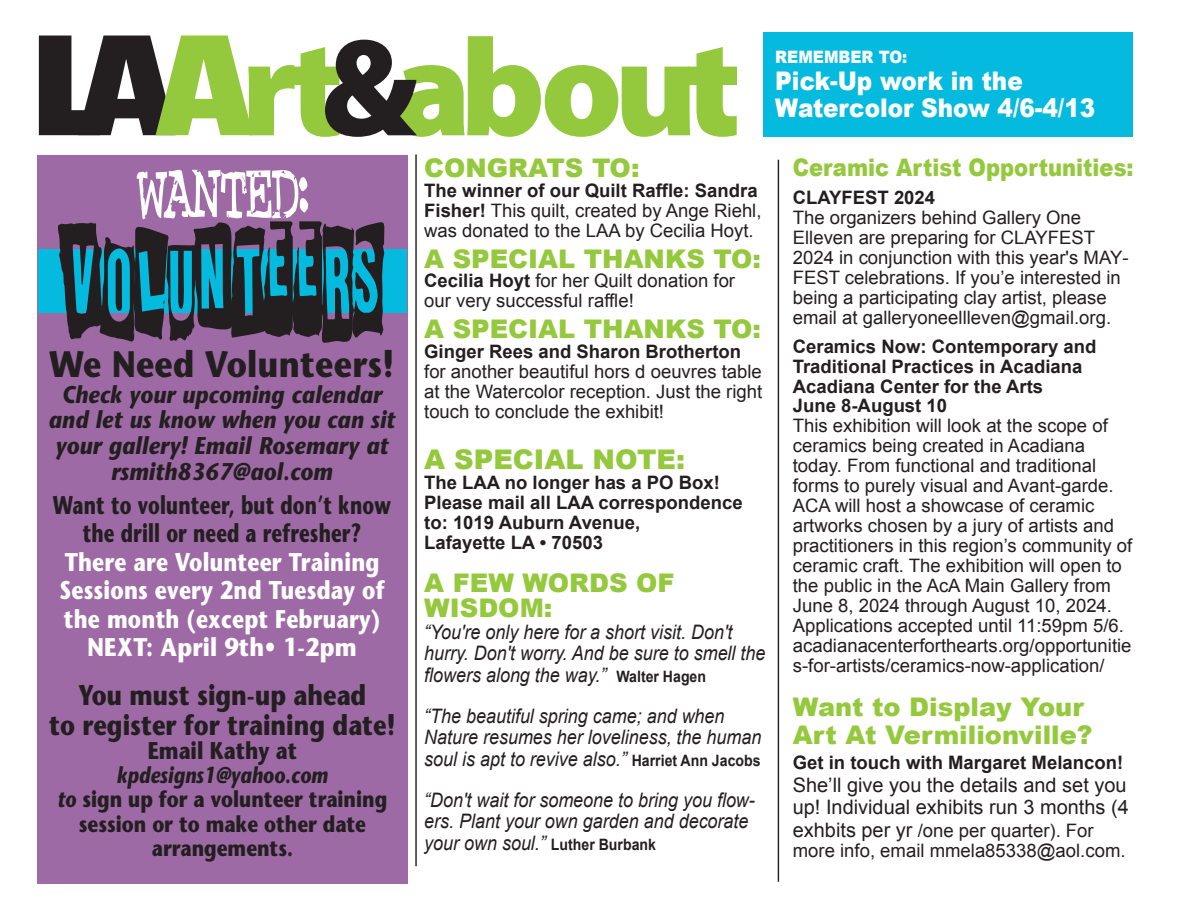
<style>
.page{position:relative;width:1188px;height:918px;background:#fff}
.page>*{position:absolute;margin:0;border:0;box-sizing:border-box;transform-origin:0 0}
.t1{font:700 36.9px "Stone Sans";letter-spacing:.01em;color:#231f20;scale:.87 1}
.t2{font:700 28.5px/29.8px "Stone Sans";color:#231f20;text-align:center;scale:.83 1}
.t3{font:900 27px "Arial";color:#95c93d}
.t4{font:900 25.65px/25.7px "Arial";color:#95c93d}
.t5{font:700 25.65px/28.5px "Stone Sans";letter-spacing:.01em;color:#fff;text-align:center;scale:.82 1}
.t6{font:700 25.65px/28.5px "Stone Sans";letter-spacing:.01em;color:#231f20;text-align:center;scale:.72 1}
.t7{font:900 25.65px/27.2px "Arial";color:#fff;scale:.9 1}
.t8{font:italic 700 24.15px/25.7px "Stone Sans";letter-spacing:.005em;color:#231f20;text-align:center;scale:.9 1}
.t9{font:900 24.15px "Arial";color:#95c93d;scale:.87 1}
.t10{font:700 24.15px "Stone Sans";color:#231f20;scale:.83 1}
.t11{font:700 22.8px/24.2px "Stone Sans";color:#231f20;text-align:center;scale:.83 1}
.t12{font:italic 19.95px/21.3px "Arial";color:#231f20;scale:.9 1}
.t13{font:19.95px/22.8px "Arial";color:#231f20}
.t14{font:18.6px/20px "Arial";color:#231f20}
.t15{font:700 18.6px/20px "Arial";color:#231f20}
.t16{font:900 17.1px "Arial";color:#fff;scale:.9 1}
.s1{font-style:italic}
.s2{font-weight:700}
.s3{font-weight:700;font-style:normal;font-size:15.6px}
.s4{font-size:19.95px}
</style>
<div class="page">
<svg style="left:39px;top:36px;width:698px;height:101px"></svg>
<hr style="left:415px;top:154px;width:2px;height:712px;background:#231f20">
<div style="left:37px;top:155px;width:371px;height:729px;background:#9e6aa5"></div>
<div style="left:38px;top:250px;width:369px;height:63px;background:#04bbdf"></div>
<svg style="left:58px;top:170px;width:327px;height:173px"></svg>
<div style="left:763px;top:33px;width:369px;height:104px;background:#04bbdf"></div>
<hr style="left:778px;top:160px;width:1px;height:722px;background:#231f20">
<h1 class="t1" style="left:49px;top:341px;width:398px">We Need Volunteers!</h1>
<p class="t8" style="left:49px;top:381px;width:387px">Check your upcoming calendar and let us know when you can sit your gallery! Email Rosemary at rsmith8367@aol.com</p>
<h3 class="t6" style="left:53px;top:490px;width:471px">Want to volunteer, but don’t know the drill or need a refresher?</h3>
<h3 class="t5" style="left:60px;top:547px;width:398px">There are Volunteer Training<br>Sessions every 2nd Tuesday of the month (except February)<br>NEXT: April 9th• 1-2pm</h3>
<h2 class="t2" style="left:49px;top:679px;width:419px">You must sign-up ahead<br>to register for training date!</h2>
<p class="t10" style="left:148px;top:735px;width:181px">Email Kathy at</p>
<p class="t11" style="left:58px;top:763px;width:399px"><span class="s1">kpdesigns1@yahoo.com<br>to</span> sign up for a volunteer training session or to make other date arrangements.</p>
<p class="t16" style="left:775px;top:44px;width:148px">REMEMBER TO:</p>
<h3 class="t7" style="left:775px;top:67px;width:357px">Pick-Up work in the<br>Watercolor Show 4/6-4/13</h3>
<h3 class="t4" style="left:424px;top:154px;width:217px">CONGRATS TO:</h3>
<p class="t14" style="left:424px;top:181px;width:339px"><span class="s2">The winner of our Quilt Raffle: Sandra<br>Fisher!</span> This quilt, created by Ange Riehl, was donated to the LAA by Cecilia Hoyt.</p>
<h3 class="t4" style="left:424px;top:245px;width:338px">A SPECIAL THANKS TO:</h3>
<p class="t14" style="left:424px;top:271px;width:312px"><span class="s2">Cecilia Hoyt</span> for her Quilt donation for our very successful raffle!</p>
<h3 class="t4" style="left:424px;top:315px;width:338px">A SPECIAL THANKS TO:</h3>
<p class="t15" style="left:424px;top:342px;width:319px">Ginger Rees and Sharon Brotherton</p>
<p class="t14" style="left:424px;top:362px;width:340px;text-align:justify">for another beautiful hors d oeuvres table at the Watercolor reception. Just the right touch to conclude the exhibit!</p>
<h3 class="t3" style="left:424px;top:440px;width:262px">A SPECIAL NOTE:</h3>
<p class="t15" style="left:424px;top:473px;width:320px">The LAA no longer has a PO Box!<br>Please mail all LAA correspondence to: 1019 Auburn Avenue,<br>Lafayette LA • 70503</p>
<h3 class="t4" style="left:424px;top:569px;width:252px">A FEW WORDS OF<br>WISDOM:</h3>
<p class="t12" style="left:424px;top:621px;width:381px">“You're only here for a short visit. Don't hurry. Don't worry. And be sure to smell the flowers along the way.” <span class="s3">Walter Hagen</span></p>
<p class="t12" style="left:424px;top:706px;width:376px">“The beautiful spring came; and when<br>Nature resumes her loveliness, the human soul is apt to revive also.” <span class="s3">Harriet Ann Jacobs</span></p>
<p class="t12" style="left:424px;top:790px;width:369px">“Don't wait for someone to bring you flow&shy;ers. Plant your own garden and decorate your own soul.” <span class="s3">Luther Burbank</span></p>
<p class="t9" style="left:793px;top:150px;width:393px">Ceramic Artist Opportunities:</p>
<p class="t15" style="left:793px;top:188px;width:144px">CLAYFEST 2024</p>
<p class="t14" style="left:793px;top:208px;width:337px">The organizers behind Gallery One Elleven are preparing for CLAYFEST 2024 in conjunction with this year's MAY-FEST celebrations. If you’e interested in being a participating clay artist, please email at galleryoneellleven@gmail.org.</p>
<p class="t15" style="left:793px;top:337px;width:305px">Ceramics Now: Contemporary and<br>Traditional Practices in Acadiana<br>Acadiana Center for the Arts<br>June 8-August 10</p>
<p class="t14" style="left:793px;top:416px;width:341px">This exhibition will look at the scope of ceramics being created in Acadiana today. From functional and traditional forms to purely visual and Avant-garde.<br>ACA will host a showcase of ceramic artworks chosen by a jury of artists and practitioners in this region’s community of ceramic craft. The exhibition will open to the public in the AcA Main Gallery from June 8, 2024 through August 10, 2024.<br>Applications accepted until 11:59pm 5/6. acadianacenterforthearts.org/opportunitie s-for-artists/ceramics-now-application/</p>
<h3 class="t4" style="left:793px;top:692px;width:301px;line-height:28.5px">Want to Display Your<br>Art At Vermilionville?</h3>
<p class="t15" style="left:793px;top:753px;width:332px">Get in touch with Margaret Melancon!</p>
<p class="t13" style="left:793px;top:773px;width:337px">She’ll give you the details and set you up! Individual exhibits run 3 months (4</p>
<p class="t14" style="left:793px;top:821px;width:334px"><span class="s4">exhbits per yr</span> /one per quarter). For more info, email mmela85338@aol.com.</p>
</div>
